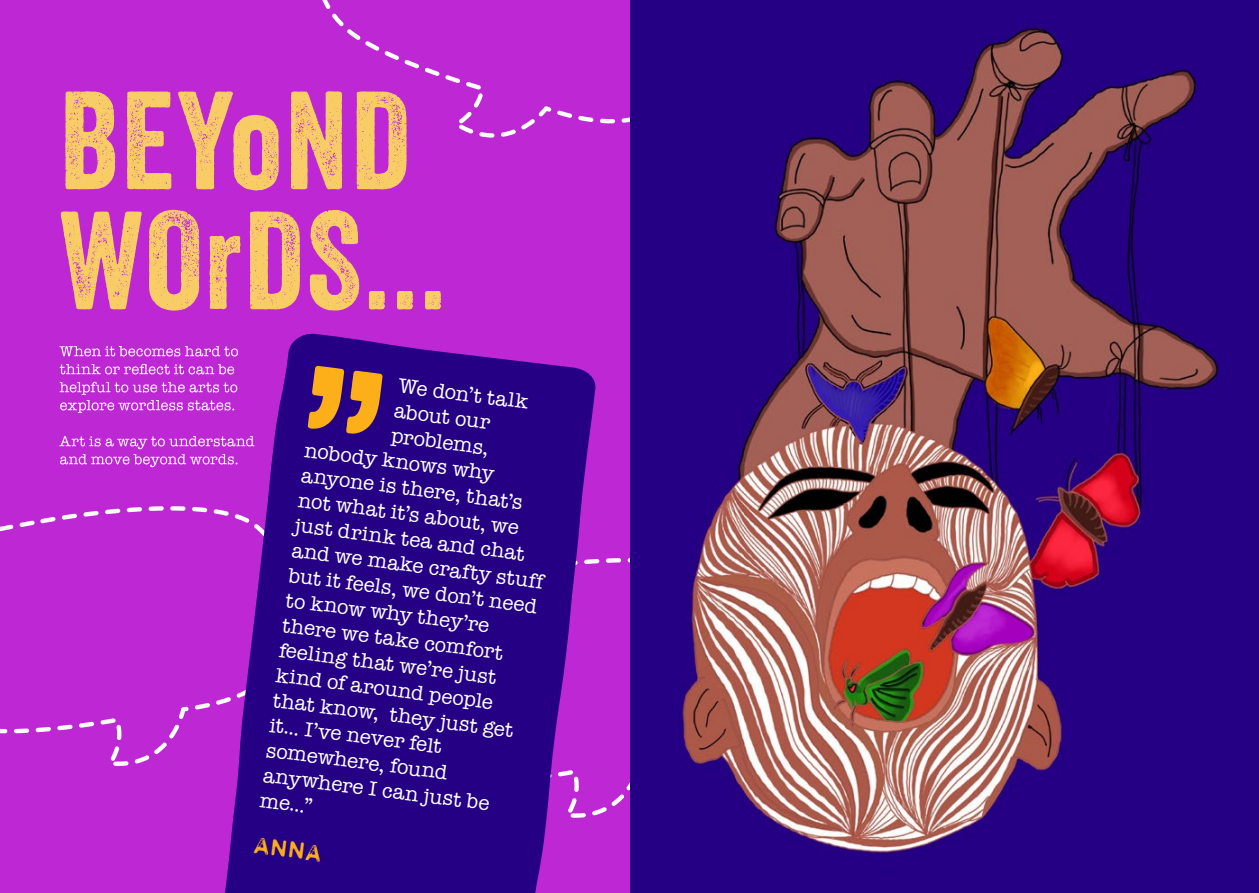
<style>
.page{position:relative;width:1259px;height:893px;background:#fff}
.page>*{position:absolute;margin:0;border:0;box-sizing:border-box;transform-origin:0 0}
.t1{font:134.85px "Veneer";letter-spacing:.02em;color:#f9cd66}
.t2{font:21px "American Typewriter";color:#fff}
.t3{font:18px "North Pole Stamp";color:#fdaf19}
</style>
<div class="page">
<div style="left:629px;top:0;width:630px;height:893px;background:#250084"></div>
<img style="left:682px;top:27px;width:537px;height:827px">
<div style="left:0;top:0;width:629px;height:893px;background:#be27d4"></div>
<svg style="left:596px;top:559px;width:3px;height:5px"></svg>
<svg style="left:596px;top:784px;width:33px;height:31px"></svg>
<svg style="left:606px;top:558px;width:15px;height:5px"></svg>
<svg style="left:0;top:729px;width:7px;height:4px"></svg>
<svg style="left:36px;top:727px;width:15px;height:5px"></svg>
<svg style="left:14px;top:728px;width:15px;height:5px"></svg>
<svg style="left:0;top:524px;width:13px;height:7px"></svg>
<svg style="left:57px;top:724px;width:16px;height:6px"></svg>
<svg style="left:19px;top:517px;width:37px;height:10px"></svg>
<svg style="left:105px;top:509px;width:15px;height:5px"></svg>
<svg style="left:170px;top:506px;width:16px;height:5px"></svg>
<svg style="left:62px;top:514px;width:15px;height:6px"></svg>
<svg style="left:195px;top:703px;width:15px;height:6px"></svg>
<svg style="left:79px;top:722px;width:15px;height:6px"></svg>
<svg style="left:127px;top:507px;width:15px;height:5px"></svg>
<svg style="left:83px;top:511px;width:16px;height:6px"></svg>
<svg style="left:192px;top:507px;width:15px;height:5px"></svg>
<svg style="left:100px;top:707px;width:89px;height:59px"></svg>
<svg style="left:148px;top:506px;width:16px;height:5px"></svg>
<svg style="left:322px;top:0;width:97px;height:69px"></svg>
<svg style="left:600px;top:119px;width:15px;height:4px"></svg>
<svg style="left:621px;top:117px;width:8px;height:6px"></svg>
<svg style="left:578px;top:116px;width:15px;height:6px"></svg>
<svg style="left:557px;top:110px;width:15px;height:8px"></svg>
<svg style="left:425px;top:68px;width:69px;height:70px"></svg>
<svg style="left:501px;top:106px;width:50px;height:31px"></svg>
<svg style="left:59px;top:436px;width:151px;height:31px"></svg>
<svg style="left:60px;top:382px;width:150px;height:31px"></svg>
<svg style="left:60px;top:364px;width:150px;height:10px"></svg>
<svg style="left:59px;top:346px;width:151px;height:11px"></svg>
<svg style="left:210px;top:333px;width:386px;height:560px;fill:#250084"></svg>
<svg style="left:308px;top:366px;width:74px;height:68px;background:#a46744"></svg>
<p class="t1" style="left:60px;top:59px;width:352px">BEYoND</p>
<p class="t1" style="left:60px;top:179px;width:388px">WOrDS...</p>
<p class="t2" style="left:400px;top:370px;width:132px;rotate:7deg">We don’t talk</p>
<p class="t2" style="left:396px;top:394px;width:98px;rotate:7deg">about our</p>
<p class="t2" style="left:393px;top:419px;width:100px;rotate:7deg">problems,</p>
<p class="t2" style="left:306px;top:434px;width:192px;rotate:7deg">nobody knows why</p>
<p class="t2" style="left:303px;top:459px;width:224px;rotate:7deg">anyone is there, that’s</p>
<p class="t2" style="left:300px;top:484px;width:224px;rotate:7deg">not what it’s about, we</p>
<p class="t2" style="left:297px;top:509px;width:233px;rotate:7deg">just drink tea and chat</p>
<p class="t2" style="left:294px;top:534px;width:247px;rotate:7deg">and we make crafty stuff</p>
<p class="t2" style="left:291px;top:559px;width:252px;rotate:7deg">but it feels, we don’t need</p>
<p class="t2" style="left:287px;top:584px;width:207px;rotate:7deg">to know why they’re</p>
<p class="t2" style="left:284px;top:609px;width:224px;rotate:7deg">there we take comfort</p>
<p class="t2" style="left:281px;top:634px;width:220px;rotate:7deg">feeling that we’re just</p>
<p class="t2" style="left:278px;top:659px;width:220px;rotate:7deg">kind of around people</p>
<p class="t2" style="left:275px;top:684px;width:244px;rotate:7deg">that know, they just get</p>
<p class="t2" style="left:272px;top:709px;width:175px;rotate:7deg">it... I’ve never felt</p>
<p class="t2" style="left:268px;top:734px;width:184px;rotate:7deg">somewhere, found</p>
<p class="t2" style="left:265px;top:759px;width:229px;rotate:7deg">anywhere I can just be</p>
<p class="t2" style="left:262px;top:784px;width:55px;rotate:7deg">me...”</p>
<p class="t3" style="left:256px;top:832px;width:71px;rotate:7deg">Anna</p>
</div>
